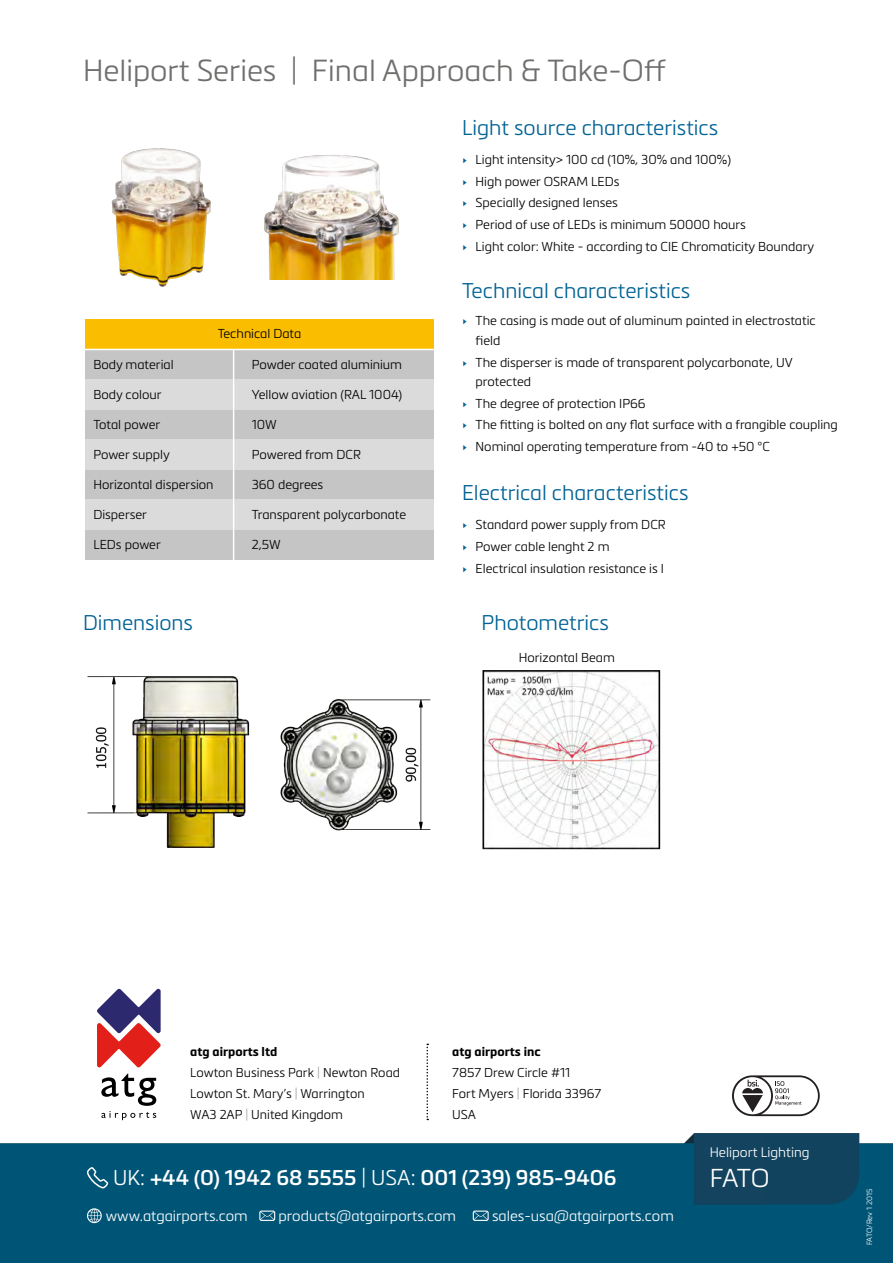
<style>
.page{position:relative;width:893px;height:1263px;background:#fff}
.page>*{position:absolute;margin:0;border:0;box-sizing:border-box;transform-origin:0 0}
.t1{font:300 30px "Metronic Pro";color:#6f6f6e}
.t2{font:300 25.5px "Metronic Pro";color:#fff}
.t3{font:300 21px "Metronic Pro";color:#006294}
.t4{font:600 21px "Metronic Pro";color:#fff}
.t5{font:300 14.55px "Metronic Pro";color:#fff}
.t6{font:300 13.5px "Metronic Pro";color:#fff}
.t7{font:300 12.75px/19.5px "Metronic Pro";color:#000}
.t8{font:700 12.75px "Metronic Pro";color:#000}
.t9{font:300 7.5px "Metronic Pro";letter-spacing:-.005em;color:#fff}
.s1{color:#006294}
.s2{color:#9b9a9a}
.s3{font-weight:300}
</style>
<div class="page">
<img style="left:0;top:1120px;width:893px;height:143px">
<svg style="left:87px;top:1208px;width:15px;height:15px"></svg>
<svg style="left:259px;top:1210px;width:16px;height:11px"></svg>
<svg style="left:473px;top:1210px;width:16px;height:11px"></svg>
<svg style="left:87px;top:1167px;width:21px;height:21px"></svg>
<svg style="left:426px;top:1044px;width:2px;height:76px"></svg>
<svg style="left:97px;top:989px;width:64px;height:78px"></svg>
<svg style="left:101px;top:1073px;width:55px;height:47px"></svg>
<svg style="left:732px;top:1075px;width:88px;height:41px"></svg>
<img style="left:264px;top:155px;width:135px;height:124px">
<img style="left:111px;top:148px;width:100px;height:139px">
<div style="left:85px;top:349px;width:349px;height:30px;background:#c6c5c5"></div>
<div style="left:85px;top:409px;width:349px;height:30px;background:#c6c5c5"></div>
<div style="left:85px;top:470px;width:349px;height:30px;background:#c6c5c5"></div>
<div style="left:85px;top:530px;width:349px;height:30px;background:#c6c5c5"></div>
<div style="left:85px;top:379px;width:349px;height:30px;background:#dbdbdb"></div>
<div style="left:85px;top:439px;width:349px;height:31px;background:#dbdbdb"></div>
<div style="left:85px;top:500px;width:349px;height:30px;background:#dbdbdb"></div>
<hr style="left:233px;top:347px;width:1px;height:216px;background:#fff">
<div style="left:85px;top:319px;width:349px;height:30px;background:#fbbd00"></div>
<hr style="left:83px;top:349px;width:353px;height:1px;background:#fff">
<img style="left:87px;top:676px;width:344px;height:172px">
<img style="left:482px;top:670px;width:179px;height:180px">
<p class="t1" style="left:83px;top:50px;width:584px">Heliport Series | Final Approach &amp; Take-Off</p>
<p class="t7" style="left:218px;top:323px;width:85px">Technical Data</p>
<p class="t7" style="left:93px;top:354px;width:82px">Body material</p>
<p class="t7" style="left:93px;top:384px;width:70px">Body colour</p>
<p class="t7" style="left:93px;top:414px;width:69px">Total power</p>
<p class="t7" style="left:93px;top:444px;width:78px">Power supply</p>
<p class="t7" style="left:93px;top:474px;width:122px">Horizontal dispersion</p>
<p class="t7" style="left:93px;top:504px;width:55px">Disperser</p>
<p class="t7" style="left:93px;top:534px;width:69px">LEDs power</p>
<p class="t7" style="left:252px;top:354px;width:152px">Powder coated aluminium</p>
<p class="t7" style="left:252px;top:384px;width:152px">Yellow aviation (RAL 1004)</p>
<p class="t7" style="left:252px;top:414px;width:27px">10W</p>
<p class="t7" style="left:252px;top:444px;width:111px">Powered from DCR</p>
<p class="t7" style="left:252px;top:474px;width:73px">360 degrees</p>
<p class="t7" style="left:252px;top:504px;width:156px">Transparent polycarbonate</p>
<p class="t7" style="left:252px;top:534px;width:31px">2,5W</p>
<p class="t3" style="left:462px;top:113px;width:258px">Light source characteristics</p>
<p class="t7" style="left:462px;top:149px;width:270px"><span class="s1">∣</span> Light intensity&gt; 100 cd (10%, 30% and 100%)</p>
<p class="t7" style="left:462px;top:171px;width:159px"><span class="s1">∣</span> High power OSRAM LEDs</p>
<p class="t7" style="left:462px;top:193px;width:157px"><span class="s1">∣</span> Specially designed lenses</p>
<p class="t7" style="left:462px;top:214px;width:285px"><span class="s1">∣</span> Period of use of LEDs is minimum 50000 hours</p>
<p class="t7" style="left:462px;top:236px;width:354px"><span class="s1">∣</span> Light color: White - according to CIE Chromaticity Boundary</p>
<p class="t3" style="left:462px;top:277px;width:230px">Technical characteristics</p>
<p class="t7" style="left:476px;top:311px;width:342px;text-indent:-14px"><span class="s1">∣</span> The casing is made out of aluminum painted in electrostatic field</p>
<p class="t7" style="left:476px;top:352px;width:319px;text-indent:-14px"><span class="s1">∣</span> The disperser is made of transparent polycarbonate, UV protected</p>
<p class="t7" style="left:462px;top:393px;width:185px"><span class="s1">∣</span> The degree of protection IP66</p>
<p class="t7" style="left:462px;top:415px;width:377px"><span class="s1">∣</span> The fitting is bolted on any flat surface with a frangible coupling</p>
<p class="t7" style="left:462px;top:436px;width:310px"><span class="s1">∣</span> Nominal operating temperature from -40 to +50 °C</p>
<p class="t3" style="left:462px;top:479px;width:228px">Electrical characteristics</p>
<p class="t7" style="left:462px;top:515px;width:205px"><span class="s1">∣</span> Standard power supply from DCR</p>
<p class="t7" style="left:462px;top:536px;width:149px"><span class="s1">∣</span> Power cable lenght 2 m</p>
<p class="t7" style="left:462px;top:558px;width:203px"><span class="s1">∣</span> Electrical insulation resistance is I</p>
<p class="t3" style="left:83px;top:608px;width:111px">Dimensions</p>
<p class="t3" style="left:482px;top:608px;width:129px">Photometrics</p>
<p class="t7" style="left:519px;top:647px;width:98px">Horizontal Beam</p>
<p class="t8" style="left:190px;top:1044px;width:89px">atg airports ltd</p>
<p class="t7" style="left:190px;top:1062px;width:211px">Lowton Business Park <span class="s2">|</span> Newton Road</p>
<p class="t7" style="left:190px;top:1083px;width:176px">Lowton St. Mary’s <span class="s2">|</span> Warrington</p>
<p class="t7" style="left:190px;top:1104px;width:154px">WA3 2AP <span class="s2">|</span> United Kingdom</p>
<p class="t8" style="left:452px;top:1044px;width:90px">atg airports inc</p>
<p class="t7" style="left:452px;top:1062px;width:119px">7857 Drew Circle #11</p>
<p class="t7" style="left:452px;top:1083px;width:150px">Fort Myers <span class="s2">|</span> Florida 33967</p>
<p class="t7" style="left:452px;top:1104px;width:25px">USA</p>
<p class="t4" style="left:113px;top:1165px;width:505px"><span class="s3">UK:</span> +44 (0) 1942 68 5555 <span class="s3">| USA:</span> 001 (239) 985-9406</p>
<p class="t5" style="left:106px;top:1206px;width:143px">www.atgairports.com</p>
<p class="t5" style="left:279px;top:1206px;width:179px">products@atgairports.com</p>
<p class="t5" style="left:492px;top:1206px;width:183px">sales-usa@atgairports.com</p>
<p class="t6" style="left:710px;top:1143px;width:101px">Heliport Lighting</p>
<p class="t2" style="left:710px;top:1160px;width:61px">FATO</p>
<p class="t9" style="left:864px;top:1245px;width:58px;rotate:-90deg">FATO/Rev 1 2015</p>
</div>
